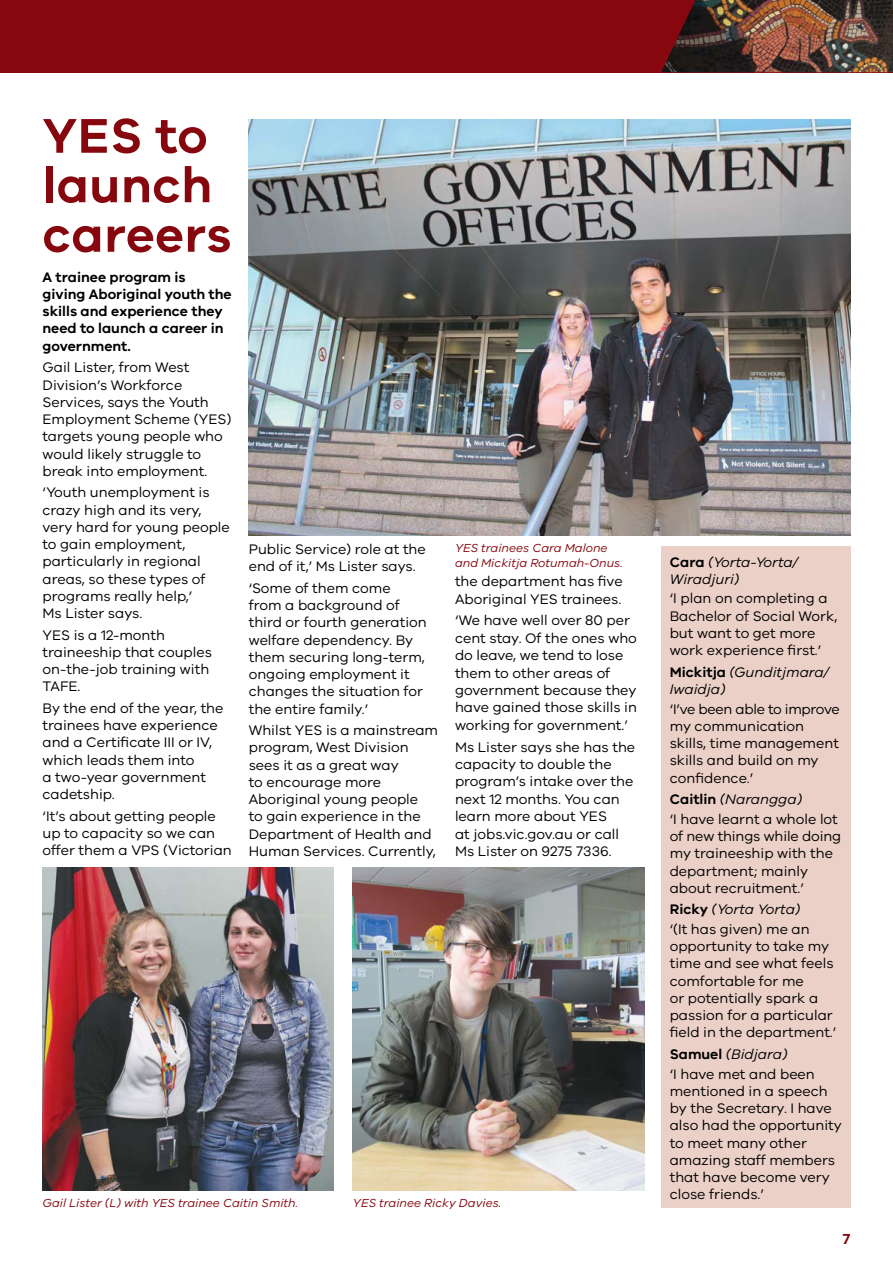
<style>
.page{position:relative;width:893px;height:1263px;background:#fff}
.page>*{position:absolute;margin:0;border:0;box-sizing:border-box;transform-origin:0 0}
.t1{font:600 50.25px/49.5px "VIC";letter-spacing:.01em;color:#86070d}
.t2{font:600 15px "VIC";color:#86070d}
.t3{font:14.25px/17.2px "VIC";color:#000}
.t4{font:600 14.25px/17.2px "VIC";color:#000}
.t5{font:italic 14.25px/17.2px "VIC";color:#000}
.t6{font:italic 12px/15px "VIC";color:#86070d}
.s1{font-weight:600;font-style:normal}
.s2{font-weight:600}
.s3{font-style:italic}
</style>
<div class="page">
<div style="left:0;top:0;width:893px;height:72px;background:#86070d"></div>
<img style="left:661px;top:0;width:232px;height:72px">
<img style="left:43px;top:867px;width:291px;height:324px">
<img style="left:249px;top:119px;width:601px;height:417px">
<div style="left:661px;top:546px;width:189px;height:662px;background:#ebd0c7"></div>
<img style="left:353px;top:867px;width:291px;height:324px">
<h1 class="t1" style="left:43px;top:110px;width:190px">YES to launch careers</h1>
<p class="t4" style="left:43px;top:268px;width:191px">A trainee program is giving Aboriginal youth the skills and experience they need to launch a career in government.</p>
<p class="t3" style="left:43px;top:358px;width:190px">Gail Lister, from West<br>Division’s Workforce<br>Services, says the Youth<br>Employment Scheme (YES) targets young people who would likely struggle to break into employment.</p>
<p class="t3" style="left:43px;top:483px;width:189px">‘Youth unemployment is crazy high and its very, very hard for young people to gain employment, particularly in regional areas, so these types of programs really help,’<br>Ms Lister says.</p>
<p class="t3" style="left:43px;top:626px;width:171px">YES is a 12-month traineeship that couples on-the-job training with<br>TAFE.</p>
<p class="t3" style="left:43px;top:699px;width:182px">By the end of the year, the trainees have experience and a Certificate III or IV, which leads them into<br>a two-year government cadetship.</p>
<p class="t3" style="left:43px;top:807px;width:191px">‘It’s about getting people up to capacity so we can offer them a VPS (Victorian</p>
<p class="t3" style="left:249px;top:540px;width:179px">Public Service) role at the end of it,’ Ms Lister says.</p>
<p class="t3" style="left:249px;top:579px;width:180px">‘Some of them come from a background of third or fourth generation welfare dependency. By them securing long-term, ongoing employment it changes the situation for the entire family.’</p>
<p class="t3" style="left:249px;top:721px;width:191px">Whilst YES is a mainstream program, West Division sees it as a great way<br>to encourage more<br>Aboriginal young people<br>to gain experience in the<br>Department of Health and<br>Human Services. Currently,</p>
<p class="t6" style="left:455px;top:540px;width:169px">YES trainees Cara Malone and Mickitja Rotumah-Onus.</p>
<p class="t3" style="left:455px;top:572px;width:169px">the department has five<br>Aboriginal YES trainees.</p>
<p class="t3" style="left:455px;top:611px;width:183px">‘We have well over 80 per cent stay. Of the ones who do leave, we tend to lose them to other areas of government because they have gained those skills in working for government.’</p>
<p class="t3" style="left:455px;top:737px;width:182px">Ms Lister says she has the capacity to double the program’s intake over the next 12 months. You can learn more about YES<br>at jobs.vic.gov.au or call<br>Ms Lister on 9275 7336.</p>
<p class="t6" style="left:43px;top:1195px;width:257px">Gail Lister (L) with YES trainee Caitin Smith.</p>
<p class="t6" style="left:353px;top:1195px;width:150px">YES trainee Ricky Davies.</p>
<p class="t5" style="left:670px;top:553px;width:130px"><span class="s1">Cara</span> (Yorta-Yorta/<br>Wiradjuri)</p>
<p class="t3" style="left:670px;top:590px;width:169px">‘I plan on completing a<br>Bachelor of Social Work, but want to get more work experience first.’</p>
<p class="t5" style="left:670px;top:663px;width:161px"><span class="s1">Mickitja</span> (Gunditjmara/<br>Iwaidja)</p>
<p class="t3" style="left:670px;top:700px;width:172px">‘I’ve been able to improve my communication skills, time management skills and build on my confidence.’</p>
<p class="t3" style="left:670px;top:789px;width:170px;line-height:19.6px"><span class="s2">Caitlin</span> <span class="s3">(Narangga)<br></span>‘I have learnt a whole lot</p>
<p class="t3" style="left:670px;top:827px;width:173px">of new things while doing my traineeship with the department; mainly about recruitment.’</p>
<p class="t3" style="left:670px;top:899px;width:141px;line-height:19.6px"><span class="s2">Ricky</span> <span class="s3">(Yorta Yorta) </span>‘(It has given) me an</p>
<p class="t3" style="left:670px;top:937px;width:168px">opportunity to take my time and see what feels comfortable for me<br>or potentially spark a passion for a particular field in the department.’</p>
<p class="t3" style="left:670px;top:1044px;width:147px;line-height:19.6px"><span class="s2">Samuel</span> <span class="s3">(Bidjara)<br></span>‘I have met and been</p>
<p class="t3" style="left:670px;top:1082px;width:174px">mentioned in a speech by the Secretary. I have also had the opportunity to meet many other amazing staff members that have become very close friends.’</p>
<p class="t2" style="left:843px;top:1230px;width:9px">7</p>
</div>
